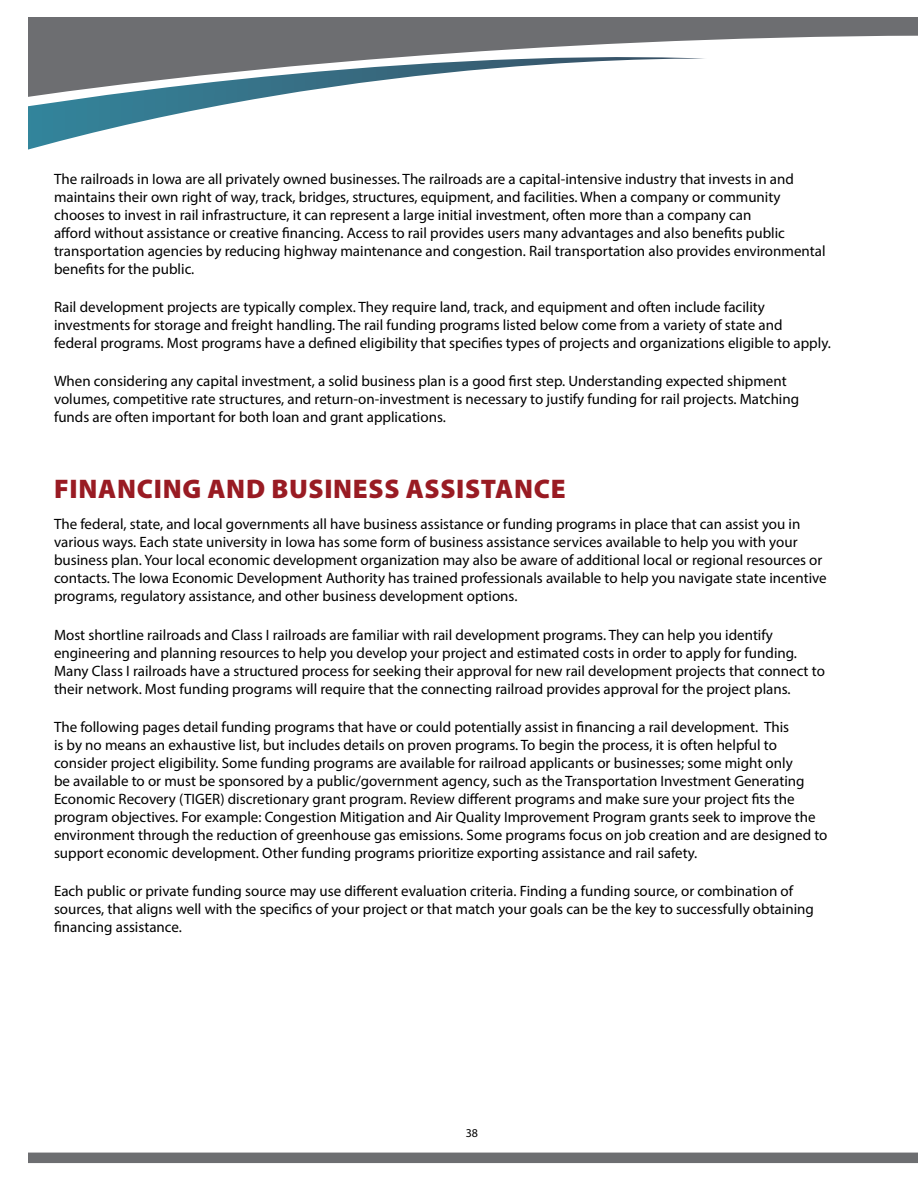
<style>
.page{position:relative;width:918px;height:1188px;background:#fff}
.page>*{position:absolute;margin:0;border:0;box-sizing:border-box;transform-origin:0 0}
.t1{font:900 27px "Myriad Pro";letter-spacing:.025em;color:#991b23}
.t2{font:15px/18px "Myriad Pro";color:#000}
.t3{font:12px "Myriad Pro";color:#000}
</style>
<div class="page">
<svg style="left:28px;top:17px;width:890px;height:30px;background:#7b7c7f"></svg>
<svg style="left:28px;top:47px;width:677px;height:103px"></svg>
<div style="left:0;top:1153px;width:918px;height:10px;background:#6d6e71"></div>
<div style="left:0;top:0;width:28px;height:1188px;background:#fff"></div>
<p class="t2" style="left:54px;top:169px;width:773px">The railroads in Iowa are all privately owned businesses. The railroads are a capital-intensive industry that invests in and maintains their own right of way, track, bridges, structures, equipment, and facilities. When a company or community chooses to invest in rail infrastructure, it can represent a large initial investment, often more than a company can<br>afford without assistance or creative financing. Access to rail provides users many advantages and also benefits public transportation agencies by reducing highway maintenance and congestion. Rail transportation also provides environmental benefits for the public.</p>
<p class="t2" style="left:54px;top:298px;width:778px">Rail development projects are typically complex. They require land, track, and equipment and often include facility investments for storage and freight handling. The rail funding programs listed below come from a variety of state and<br>federal programs. Most programs have a defined eligibility that specifies types of projects and organizations eligible to apply.</p>
<p class="t2" style="left:54px;top:372px;width:747px">When considering any capital investment, a solid business plan is a good first step. Understanding expected shipment volumes, competitive rate structures, and return-on-investment is necessary to justify funding for rail projects. Matching funds are often important for both loan and grant applications.</p>
<h1 class="t1" style="left:54px;top:471px;width:513px">FINANCING AND BUSINESS ASSISTANCE</h1>
<p class="t2" style="left:54px;top:515px;width:774px">The federal, state, and local governments all have business assistance or funding programs in place that can assist you in various ways. Each state university in Iowa has some form of business assistance services available to help you with your business plan. Your local economic development organization may also be aware of additional local or regional resources or contacts. The Iowa Economic Development Authority has trained professionals available to help you navigate state incentive programs, regulatory assistance, and other business development options.</p>
<p class="t2" style="left:54px;top:625px;width:772px">Most shortline railroads and Class I railroads are familiar with rail development programs. They can help you identify engineering and planning resources to help you develop your project and estimated costs in order to apply for funding.<br>Many Class I railroads have a structured process for seeking their approval for new rail development projects that connect to their network. Most funding programs will require that the connecting railroad provides approval for the project plans.</p>
<p class="t2" style="left:54px;top:718px;width:775px">The following pages detail funding programs that have or could potentially assist in financing a rail development. This<br>is by no means an exhaustive list, but includes details on proven programs. To begin the process, it is often helpful to consider project eligibility. Some funding programs are available for railroad applicants or businesses; some might only<br>be available to or must be sponsored by a public/government agency, such as the Transportation Investment Generating Economic Recovery (TIGER) discretionary grant program. Review different programs and make sure your project fits the program objectives. For example: Congestion Mitigation and Air Quality Improvement Program grants seek to improve the environment through the reduction of greenhouse gas emissions. Some programs focus on job creation and are designed to support economic development. Other funding programs prioritize exporting assistance and rail safety.</p>
<p class="t2" style="left:54px;top:882px;width:761px">Each public or private funding source may use different evaluation criteria. Finding a funding source, or combination of sources, that aligns well with the specifics of your project or that match your goals can be the key to successfully obtaining financing assistance.</p>
<p class="t3" style="left:466px;top:1125px;width:14px">38</p>
</div>
